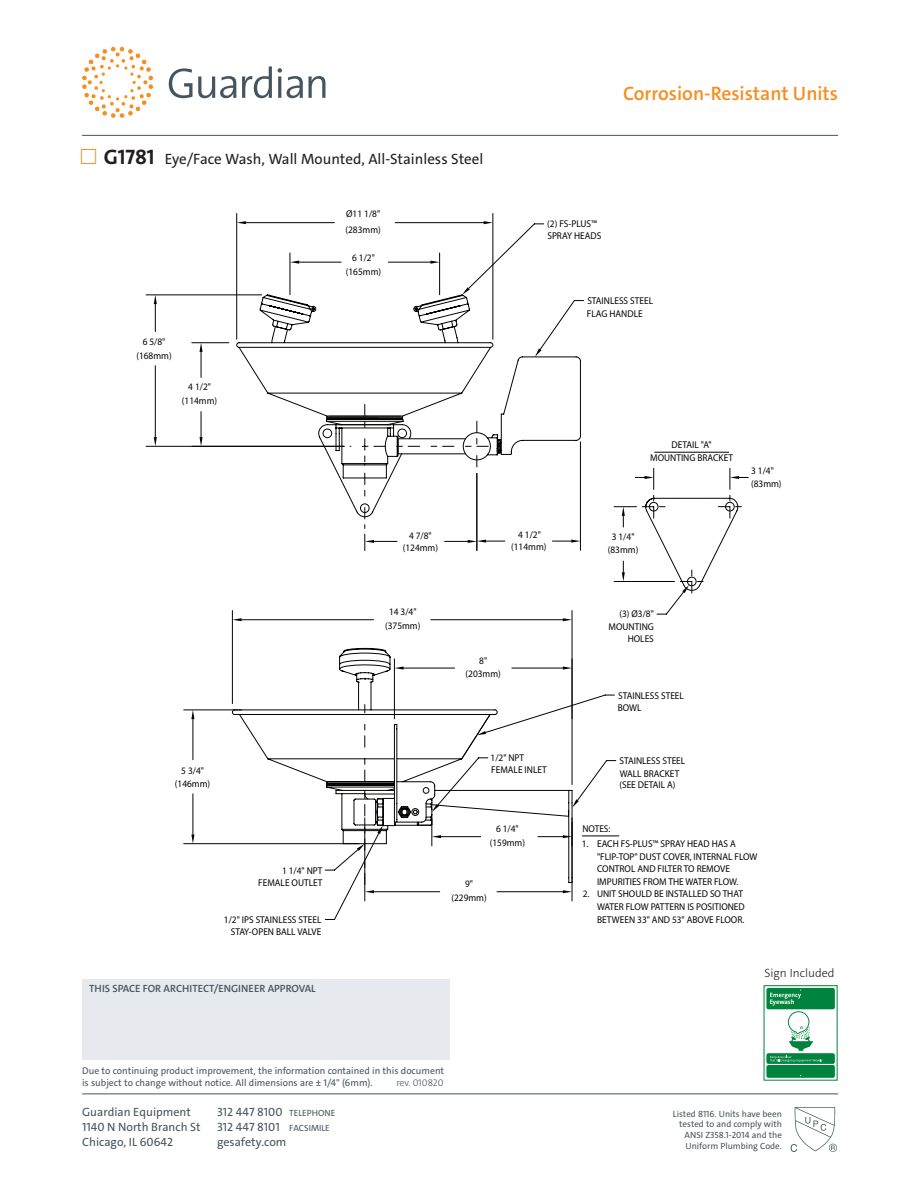
<style>
.page{position:relative;width:918px;height:1188px;background:#fff}
.page>*{position:absolute;margin:0;border:0;box-sizing:border-box;transform-origin:0 0}
.t1{font:600 19.5px "The Sans C4 s";color:#f68e1e}
.t2{font:15px "The Sans C4 s";color:#231f20}
.t3{font:12px "The Sans C4 s";color:#45555f}
.t4{font:300 12px "The Sans C4 s";color:#231f20}
.t5{font:600 10.5px "The Sans C4 s";color:#45555f}
.t6{font:9.9px/13.6px "Myriad Pro";color:#040503;text-align:center;scale:.95 1}
.t7{font:9.75px/11.7px "The Sans C4 s";color:#45555f}
.Body{font:300 9.75px "The Sans C4 s";letter-spacing:-.01em;color:#45555f}
.t8{font:9px/10.8px "The Sans C4 s";color:#45555f;text-align:right}
.t9{font:700 6.6px "The Sans C4 s";letter-spacing:-.01em;color:#fff}
.s1{font-weight:700;font-size:21px}
.s2{font-size:9px}
</style>
<div class="page">
<hr style="left:82px;top:1094px;width:756px;height:1px;background:#45555f">
<div style="left:82px;top:979px;width:367px;height:81px;background:#e6e9ed"></div>
<hr style="left:82px;top:135px;width:756px;height:1px;background:#45555f">
<svg style="left:242px;top:66px;width:30px;height:32px"></svg>
<svg style="left:278px;top:68px;width:25px;height:30px"></svg>
<svg style="left:309px;top:76px;width:16px;height:22px"></svg>
<svg style="left:169px;top:68px;width:67px;height:30px"></svg>
<svg style="left:82px;top:47px;width:71px;height:71px"></svg>
<svg style="left:791px;top:1107px;width:46px;height:45px"></svg>
<svg style="left:764px;top:985px;width:74px;height:96px"></svg>
<svg style="left:236px;top:326px;width:513px;height:256px"></svg>
<svg style="left:645px;top:476px;width:9px;height:3px"></svg>
<svg style="left:730px;top:476px;width:9px;height:3px"></svg>
<hr style="left:655px;top:452px;width:74px;height:1px;background:#040503">
<svg style="left:232px;top:415px;width:340px;height:333px"></svg>
<svg style="left:232px;top:618px;width:10px;height:3px"></svg>
<hr style="left:184px;top:710px;width:58px;height:1px;background:#040503">
<hr style="left:184px;top:843px;width:175px;height:1px;background:#040503">
<hr style="left:193px;top:719px;width:1px;height:41px;background:#040503">
<hr style="left:193px;top:794px;width:1px;height:40px;background:#040503">
<svg style="left:191px;top:710px;width:3px;height:9px"></svg>
<svg style="left:191px;top:834px;width:3px;height:10px"></svg>
<svg style="left:502px;top:437px;width:70px;height:211px"></svg>
<svg style="left:642px;top:495px;width:23px;height:23px"></svg>
<svg style="left:718px;top:495px;width:23px;height:23px"></svg>
<hr style="left:192px;top:342px;width:37px;height:1px;background:#040503">
<svg style="left:200px;top:412px;width:3px;height:34px"></svg>
<svg style="left:200px;top:343px;width:3px;height:34px"></svg>
<hr style="left:236px;top:213px;width:1px;height:126px;background:#040503">
<hr style="left:493px;top:213px;width:1px;height:126px;background:#040503">
<hr style="left:246px;top:222px;width:88px;height:1px;background:#040503">
<hr style="left:395px;top:222px;width:89px;height:1px;background:#040503">
<svg style="left:237px;top:221px;width:9px;height:3px"></svg>
<hr style="left:290px;top:253px;width:1px;height:42px;background:#040503">
<hr style="left:439px;top:253px;width:1px;height:42px;background:#040503">
<hr style="left:299px;top:262px;width:42px;height:1px;background:#040503">
<hr style="left:388px;top:262px;width:42px;height:1px;background:#040503">
<svg style="left:290px;top:261px;width:9px;height:3px"></svg>
<svg style="left:430px;top:261px;width:10px;height:3px"></svg>
<svg style="left:462px;top:221px;width:122px;height:136px"></svg>
<hr style="left:580px;top:442px;width:1px;height:108px;background:#040503">
<svg style="left:552px;top:540px;width:28px;height:3px"></svg>
<hr style="left:146px;top:446px;width:198px;height:1px;background:#040503">
<hr style="left:146px;top:295px;width:116px;height:1px;background:#040503">
<hr style="left:155px;top:366px;width:1px;height:71px;background:#040503">
<svg style="left:154px;top:437px;width:3px;height:9px"></svg>
<svg style="left:154px;top:295px;width:3px;height:37px"></svg>
<hr style="left:614px;top:581px;width:61px;height:1px;background:#040503">
<svg style="left:614px;top:506px;width:22px;height:21px"></svg>
<svg style="left:622px;top:561px;width:3px;height:20px"></svg>
<svg style="left:657px;top:570px;width:46px;height:45px"></svg>
<hr style="left:582px;top:836px;width:37px;height:1px;background:#040503">
<svg style="left:260px;top:294px;width:242px;height:488px"></svg>
<svg style="left:325px;top:648px;width:291px;height:272px"></svg>
<p class="t2" style="left:104px;top:149px;width:381px"><span class="s1">G1781</span> Eye/Face Wash, Wall Mounted, All-Stainless Steel</p>
<p class="t6" style="left:346px;top:207px;width:37px">Ø11 1/8"</p>
<p class="t6" style="left:136px;top:335px;width:39px">6 5/8" (168mm)</p>
<p class="t6" style="left:182px;top:380px;width:39px">4 1/2" (114mm)</p>
<p class="t6" style="left:346px;top:222px;width:39px">(283mm)</p>
<p class="t6" style="left:346px;top:251px;width:39px">6 1/2" (165mm)</p>
<p class="t6" style="left:403px;top:530px;width:39px;line-height:11.2px">4 7/8" (124mm)</p>
<h1 class="t1" style="left:623px;top:81px;width:217px">Corrosion-Resistant Units</h1>
<p class="t6" style="left:547px;top:217px;width:58px;line-height:12.3px;text-align:left">(2) FS-PLUS™<br>SPRAY HEADS</p>
<p class="t6" style="left:587px;top:295px;width:71px;line-height:12.3px;text-align:left">STAINLESS STEEL<br>FLAG HANDLE</p>
<p class="t6" style="left:511px;top:528px;width:39px;line-height:12px">4 1/2" (114mm)</p>
<p class="t6" style="left:650px;top:438px;width:89px;line-height:12.9px">DETAIL "A"<br>MOUNTING BRACKET</p>
<p class="t6" style="left:608px;top:529px;width:34px">3 1/4" (83mm)</p>
<p class="t6" style="left:751px;top:465px;width:34px;line-height:12.5px;text-align:left">3 1/4" (83mm)</p>
<p class="t6" style="left:385px;top:605px;width:39px">14 3/4" (375mm)</p>
<p class="t6" style="left:466px;top:653px;width:39px">8" (203mm)</p>
<p class="t6" style="left:609px;top:608px;width:49px;line-height:12.3px;text-align:right">(3) Ø3/8"<br>MOUNTING<br>HOLES</p>
<p class="t6" style="left:618px;top:689px;width:71px;line-height:12.3px;text-align:left">STAINLESS STEEL<br>BOWL</p>
<p class="t6" style="left:175px;top:763px;width:39px">5 3/4" (146mm)</p>
<p class="t6" style="left:258px;top:864px;width:69px;line-height:12.3px;text-align:right">1 1/4" NPT<br>FEMALE OUTLET</p>
<p class="t6" style="left:224px;top:913px;width:104px;line-height:12.3px;text-align:right">1/2" IPS STAINLESS STEEL<br>STAY-OPEN BALL VALVE</p>
<p class="t5" style="left:89px;top:981px;width:228px">THIS SPACE FOR ARCHITECT/ENGINEER APPROVAL</p>
<p class="t6" style="left:491px;top:751px;width:61px;line-height:12.3px;text-align:left">1/2" NPT<br>FEMALE INLET</p>
<p class="t6" style="left:490px;top:822px;width:39px">6 1/4" (159mm)</p>
<p class="t6" style="left:451px;top:877px;width:39px">9" (229mm)</p>
<p class="t7" style="left:82px;top:1065px;width:364px">Due to continuing product improvement, the information contained in this document is subject to change without notice. All dimensions are ± 1/4" (6mm).</p>
<p class="Body" style="left:396px;top:1077px;width:49px">rev. 010820</p>
<p class="t3" style="left:82px;top:1104px;width:110px">Guardian Equipment</p>
<p class="t3" style="left:217px;top:1104px;width:120px">312 447 8100 <span class="s2">TELEPHONE</span></p>
<p class="t3" style="left:82px;top:1119px;width:120px">1140 N North Branch St</p>
<p class="t3" style="left:217px;top:1119px;width:114px">312 447 8101 <span class="s2">FACSIMILE</span></p>
<p class="t3" style="left:82px;top:1134px;width:93px">Chicago, IL 60642</p>
<p class="t3" style="left:217px;top:1134px;width:71px">gesafety.com</p>
<p class="t6" style="left:619px;top:755px;width:71px;line-height:11.9px;text-align:left">STAINLESS STEEL<br>WALL BRACKET (SEE DETAIL A)</p>
<p class="t6" style="left:582px;top:822px;width:31px">NOTES:</p>
<p class="t6" style="left:597px;top:837px;width:170px;line-height:12.8px;text-align:left;text-indent:-15px">1. EACH FS-PLUS™ SPRAY HEAD HAS A "FLIP-TOP" DUST COVER, INTERNAL FLOW<br>CONTROL AND FILTER TO REMOVE<br>IMPURITIES FROM THE WATER FLOW.</p>
<p class="t6" style="left:597px;top:888px;width:157px;line-height:12.6px;text-align:left;text-indent:-14px">2. UNIT SHOULD BE INSTALLED SO THAT<br>WATER FLOW PATTERN IS POSITIONED<br>BETWEEN 33" AND 53" ABOVE FLOOR.</p>
<p class="t4" style="left:764px;top:965px;width:72px">Sign Included</p>
<p class="t9" style="left:770px;top:998px;width:26px">Eyewash</p>
<p class="t8" style="left:673px;top:1108px;width:110px">Listed 8116. Units have been tested to and comply with<br>ANSI Z358.1-2014 and the<br>Uniform Plumbing Code.</p>
</div>
